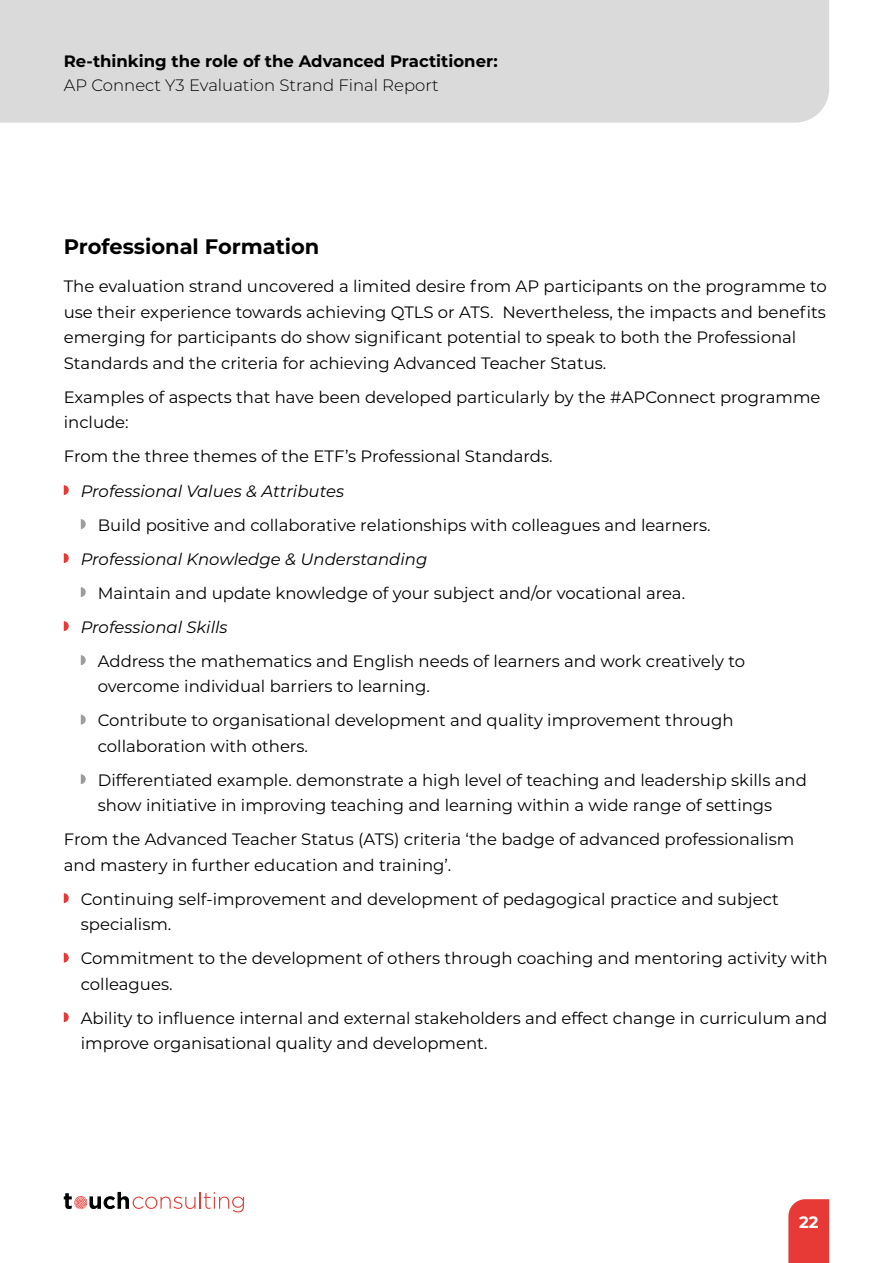
<style>
.page{position:relative;width:893px;height:1263px;background:#fff}
.page>*{position:absolute;margin:0;border:0;box-sizing:border-box;transform-origin:0 0}
.t1{font:700 21px "Montserrat";color:#000}
.t2{font:16.5px/25.5px "Montserrat";color:#000}
.t3{font:italic 16.5px "Montserrat";color:#000}
.t4{font:700 16.5px "Montserrat";color:#000}
.t5{font:300 16.5px "Montserrat";color:#000}
.t6{font:700 16.5px "Montserrat";color:#fff}
</style>
<div class="page">
<div style="left:0;top:0;width:829px;height:123px;background:#dadada"></div>
<svg style="left:64px;top:1192px;width:180px;height:20px"></svg>
<div style="left:788px;top:1199px;width:41px;height:64px;background:#e73935"></div>
<svg style="left:64px;top:485px;width:5px;height:10px"></svg>
<svg style="left:81px;top:519px;width:5px;height:10px"></svg>
<svg style="left:64px;top:553px;width:5px;height:10px"></svg>
<svg style="left:81px;top:587px;width:5px;height:10px"></svg>
<svg style="left:64px;top:621px;width:5px;height:10px"></svg>
<svg style="left:81px;top:655px;width:5px;height:10px"></svg>
<svg style="left:81px;top:715px;width:5px;height:9px"></svg>
<svg style="left:81px;top:774px;width:5px;height:10px"></svg>
<svg style="left:64px;top:893px;width:5px;height:10px"></svg>
<svg style="left:64px;top:953px;width:5px;height:9px"></svg>
<svg style="left:64px;top:1012px;width:5px;height:10px"></svg>
<p class="t4" style="left:64px;top:50px;width:435px">Re-thinking the role of the Advanced Practitioner:</p>
<p class="t5" style="left:64px;top:74px;width:376px">AP Connect Y3 Evaluation Strand Final Report</p>
<p class="t1" style="left:64px;top:232px;width:257px">Professional Formation</p>
<p class="t2" style="left:64px;top:273px;width:765px">The evaluation strand uncovered a limited desire from AP participants on the programme to use their experience towards achieving QTLS or ATS. Nevertheless, the impacts and benefits emerging for participants do show significant potential to speak to both the Professional Standards and the criteria for achieving Advanced Teacher Status.</p>
<p class="t2" style="left:64px;top:384px;width:758px">Examples of aspects that have been developed particularly by the #APConnect programme include:</p>
<p class="t2" style="left:64px;top:443px;width:490px">From the three themes of the ETF’s Professional Standards.</p>
<p class="t3" style="left:81px;top:479px;width:265px">Professional Values &amp; Attributes</p>
<p class="t2" style="left:98px;top:511px;width:614px">Build positive and collaborative relationships with colleagues and learners.</p>
<p class="t3" style="left:81px;top:547px;width:348px">Professional Knowledge &amp; Understanding</p>
<p class="t2" style="left:98px;top:579px;width:589px">Maintain and update knowledge of your subject and/or vocational area.</p>
<p class="t3" style="left:81px;top:615px;width:148px">Professional Skills</p>
<p class="t2" style="left:98px;top:647px;width:649px">Address the mathematics and English needs of learners and work creatively to overcome individual barriers to learning.</p>
<p class="t2" style="left:98px;top:707px;width:637px">Contribute to organisational development and quality improvement through collaboration with others.</p>
<p class="t2" style="left:98px;top:766px;width:711px">Differentiated example. demonstrate a high level of teaching and leadership skills and show initiative in improving teaching and learning within a wide range of settings</p>
<p class="t2" style="left:64px;top:826px;width:732px">From the Advanced Teacher Status (ATS) criteria ‘the badge of advanced professionalism and mastery in further education and training’.</p>
<p class="t2" style="left:81px;top:885px;width:699px">Continuing self-improvement and development of pedagogical practice and subject specialism.</p>
<p class="t2" style="left:81px;top:945px;width:748px">Commitment to the development of others through coaching and mentoring activity with colleagues.</p>
<p class="t2" style="left:81px;top:1004px;width:748px">Ability to influence internal and external stakeholders and effect change in curriculum and improve organisational quality and development.</p>
<p class="t6" style="left:799px;top:1210px;width:21px">22</p>
</div>
